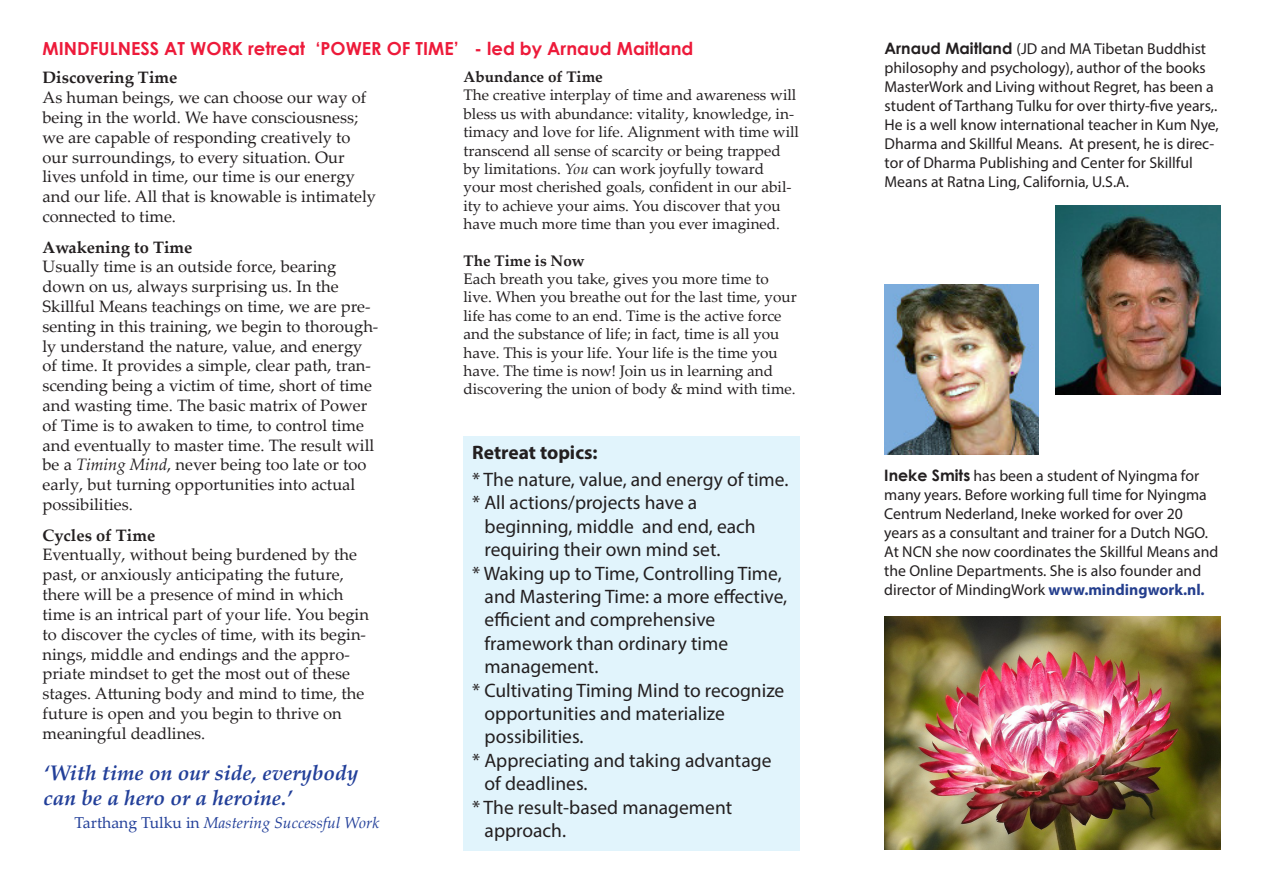
<style>
.page{position:relative;width:1263px;height:893px;background:#fff}
.page>*{position:absolute;margin:0;border:0;box-sizing:border-box;transform-origin:0 0}
.t1{font:italic 700 21px/25.2px "Palatino Linotype";color:#223f99}
.t2{font:19.5px "Myriad Pro";color:#231f20}
.t3{font:700 19.5px "Myriad Pro";color:#231f20}
.t4{font:700 18px "Century Gothic";color:#ed1a3a}
.t5{font:16.5px/19.8px "Palatino Linotype";color:#231f20}
.t6{font:700 16.5px "Palatino Linotype";color:#231f20}
.t7{font:15.75px/18.9px "Myriad Pro";color:#231f20}
.t8{font:italic 15.75px "Palatino Linotype";color:#223f99}
.t9{font:15.3px/18.3px "Palatino Linotype";color:#231f20}
.t10{font:700 15.3px "Palatino Linotype";color:#231f20}
.s1{font-style:italic}
.s2{font-style:normal}
.s3{font-family:"Century Gothic";font-weight:700}
.s4{font-weight:700;color:#253f8e}
</style>
<div class="page">
<img style="left:885px;top:617px;width:335px;height:233px">
<img style="left:885px;top:285px;width:154px;height:169px">
<img style="left:1055px;top:206px;width:165px;height:188px">
<div style="left:464px;top:436px;width:336px;height:414px;background:#e1f4fc"></div>
<p class="t4" style="left:43px;top:35px;width:652px">MINDFULNESS AT WORK retreat ‘POWER OF TIME’ - led by Arnaud Maitland</p>
<p class="t6" style="left:43px;top:66px;width:136px">Discovering Time</p>
<p class="t5" style="left:43px;top:87px;width:335px">As human beings, we can choose our way of being in the world. We have consciousness; we are capable of responding creatively to our surroundings, to every situation. Our lives unfold in time, our time is our energy and our life. All that is knowable is intimately connected to time.</p>
<p class="t6" style="left:43px;top:235px;width:151px">Awakening to Time</p>
<p class="t5" style="left:43px;top:256px;width:337px">Usually time is an outside force, bearing down on us, always surprising us. In the Skillful Means teachings on time, we are pre&shy;senting in this training, we begin to thorough&shy;ly understand the nature, value, and energy of time. It provides a simple, clear path, tran&shy;scending being a victim of time, short of time and wasting time. The basic matrix of Power of Time is to awaken to time, to control time and eventually to master time. The result will be a <span class="s1">Timing Mind</span>, never being too late or too early, but turning opportunities into actual possibilities.</p>
<p class="t6" style="left:43px;top:523px;width:114px">Cycles of Time</p>
<p class="t5" style="left:43px;top:544px;width:328px">Eventually, without being burdened by the past, or anxiously anticipating the future, there will be a presence of mind in which time is an intrical part of your life. You begin to discover the cycles of time, with its begin&shy;nings, middle and endings and the appro&shy;priate mindset to get the most out of these stages. Attuning body and mind to time, the future is open and you begin to thrive on meaningful deadlines.</p>
<p class="t10" style="left:463px;top:66px;width:141px">Abundance of Time</p>
<p class="t9" style="left:463px;top:86px;width:337px">The creative interplay of time and awareness will bless us with abundance: vitality, knowledge, in&shy;timacy and love for life. Alignment with time will transcend all sense of scarcity or being trapped by limitations. <span class="s1">You</span> can work joyfully toward your most cherished goals, confident in our abil&shy;ity to achieve your aims. You discover that you have much more time than you ever imagined.</p>
<p class="t10" style="left:463px;top:250px;width:123px">The Time is Now</p>
<p class="t9" style="left:463px;top:269px;width:335px">Each breath you take, gives you more time to live. When you breathe out for the last time, your life has come to an end. Time is the active force and the substance of life; in fact, time is all you have. This is your life. Your life is the time you have. The time is now! Join us in learning and discovering the union of body &amp; mind with time.</p>
<p class="t3" style="left:472px;top:440px;width:127px">Retreat topics:</p>
<p class="t2" style="left:472px;top:467px;width:318px">* The nature, value, and energy of time.</p>
<p class="t2" style="left:472px;top:491px;width:227px">* All actions/projects have a</p>
<p class="t2" style="left:485px;top:514px;width:273px">beginning, middle and end, each</p>
<p class="t2" style="left:485px;top:538px;width:237px">requiring their own mind set.</p>
<p class="t2" style="left:472px;top:561px;width:311px">* Waking up to Time, Controlling Time,</p>
<p class="t2" style="left:485px;top:584px;width:304px">and Mastering Time: a more effective,</p>
<p class="t2" style="left:485px;top:608px;width:232px">efficient and comprehensive</p>
<p class="t2" style="left:485px;top:631px;width:245px">framework than ordinary time</p>
<p class="t2" style="left:485px;top:655px;width:115px">management.</p>
<p class="t2" style="left:472px;top:678px;width:314px">* Cultivating Timing Mind to recognize</p>
<p class="t2" style="left:485px;top:701px;width:242px">opportunities and materialize</p>
<p class="t2" style="left:485px;top:725px;width:100px">possibilities.</p>
<p class="t2" style="left:472px;top:748px;width:301px">* Appreciating and taking advantage</p>
<p class="t2" style="left:485px;top:772px;width:104px">of deadlines.</p>
<p class="t2" style="left:472px;top:795px;width:261px">* The result-based management</p>
<p class="t2" style="left:485px;top:818px;width:83px">approach.</p>
<p class="t1" style="left:44px;top:759px;width:316px">‘With time on our side, everybody can be a hero or a heroine.’</p>
<p class="t8" style="left:75px;top:812px;width:306px"><span class="s2">Tarthang Tulku in</span> Mastering Successful Work</p>
<p class="t7" style="left:884px;top:39px;width:336px"><span class="s3">Arnaud Maitland</span> (JD and MA Tibetan Buddhist philosophy and psychology), author of the books MasterWork and Living without Regret, has been a student of Tarthang Tulku for over thirty-five years,.<br>He is a well know international teacher in Kum Nye, Dharma and Skillful Means. At present, he is direc&shy;tor of Dharma Publishing and Center for Skillful Means at Ratna Ling, California, U.S.A.</p>
<p class="t7" style="left:884px;top:466px;width:336px"><span class="s3">Ineke Smits</span> has been a student of Nyingma for many years. Before working full time for Nyingma Centrum Nederland, Ineke worked for over 20 years as a consultant and trainer for a Dutch NGO.<br>At NCN she now coordinates the Skillful Means and the Online Departments. She is also founder and director of MindingWork <span class="s4">www.mindingwork.nl.</span></p>
</div>
